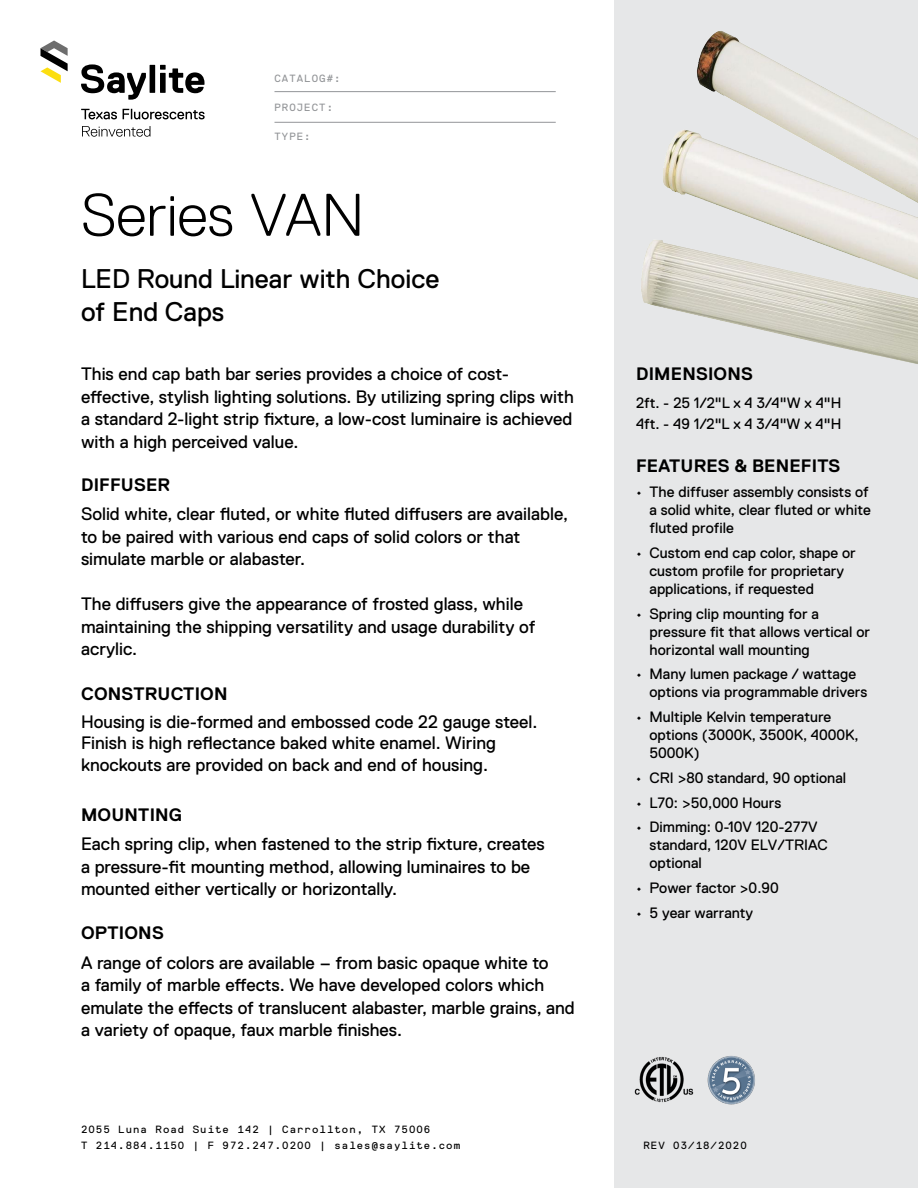
<style>
.page{position:relative;width:918px;height:1188px;background:#fff}
.page>*{position:absolute;margin:0;border:0;box-sizing:border-box;transform-origin:0 0}
.t1{font:300 60px "Replica Std";color:#000}
.t2{font:27px/32.4px "Replica Std";color:#000}
.t3{font:18px/22.5px "Replica Std";color:#000}
.t4{font:700 18px "Replica Std";letter-spacing:.01em;color:#000}
.t5{font:15px/18px "Replica Std";color:#000}
.t6{font:10.5px/16.5px "Replica Mono Std";letter-spacing:.1em;color:#000}
.t7{font:10.5px "Replica Mono Std";letter-spacing:.1em;color:#939598}
</style>
<div class="page">
<svg style="left:81px;top:64px;width:124px;height:36px"></svg>
<svg style="left:40px;top:40px;width:28px;height:43px"></svg>
<svg style="left:81px;top:109px;width:36px;height:10px"></svg>
<svg style="left:123px;top:109px;width:82px;height:10px"></svg>
<svg style="left:82px;top:126px;width:68px;height:11px"></svg>
<hr style="left:274px;top:122px;width:282px;height:1px;background:#939598">
<hr style="left:274px;top:91px;width:282px;height:1px;background:#939598">
<div style="left:614px;top:0;width:304px;height:1188px;background:#e6e7e8"></div>
<img style="left:634px;top:1057px;width:60px;height:46px">
<img style="left:641px;top:31px;width:277px;height:333px">
<img style="left:707px;top:1056px;width:48px;height:48px">
<p class="t7" style="left:274px;top:72px;width:68px">CATALOG#:</p>
<p class="t7" style="left:274px;top:102px;width:60px">PROJECT:</p>
<p class="t7" style="left:274px;top:130px;width:38px">TYPE:</p>
<h1 class="t1" style="left:81px;top:182px;width:285px">Series VAN</h1>
<h2 class="t2" style="left:81px;top:263px;width:360px">LED Round Linear with Choice of End Caps</h2>
<p class="t3" style="left:81px;top:363px;width:495px">This end cap bath bar series provides a choice of cost&shy;effective, stylish lighting solutions. By utilizing spring clips with a standard 2-light strip fixture, a low-cost luminaire is achieved with a high perceived value.</p>
<p class="t4" style="left:81px;top:475px;width:91px">DIFFUSER</p>
<p class="t3" style="left:81px;top:503px;width:489px">Solid white, clear fluted, or white fluted diffusers are available, to be paired with various end caps of solid colors or that simulate marble or alabaster.</p>
<p class="t3" style="left:81px;top:593px;width:456px">The diffusers give the appearance of frosted glass, while maintaining the shipping versatility and usage durability of acrylic.</p>
<p class="t4" style="left:81px;top:683px;width:148px">CONSTRUCTION</p>
<p class="t3" style="left:81px;top:711px;width:458px;line-height:21.6px">Housing is die-formed and embossed code 22 gauge steel.<br>Finish is high reflectance baked white enamel. Wiring knockouts are provided on back and end of housing.</p>
<p class="t4" style="left:81px;top:805px;width:103px">MOUNTING</p>
<p class="t3" style="left:81px;top:833px;width:465px">Each spring clip, when fastened to the strip fixture, creates a pressure-fit mounting method, allowing luminaires to be mounted either vertically or horizontally.</p>
<p class="t4" style="left:81px;top:923px;width:84px">OPTIONS</p>
<p class="t3" style="left:81px;top:951px;width:495px">A range of colors are available – from basic opaque white to<br>a family of marble effects. We have developed colors which emulate the effects of translucent alabaster, marble grains, and a variety of opaque, faux marble finishes.</p>
<p class="t6" style="left:81px;top:1121px;width:381px">2055 Luna Road Suite 142 | Carrollton, TX 75006<br>T 214.884.1150 | F 972.247.0200 | sales@saylite.com</p>
<p class="t4" style="left:636px;top:364px;width:118px">DIMENSIONS</p>
<p class="t5" style="left:636px;top:393px;width:207px;line-height:21px">2ft. - 25 1/2"L x 4 3/4"W x 4"H<br>4ft. - 49 1/2"L x 4 3/4"W x 4"H</p>
<p class="t4" style="left:636px;top:456px;width:206px">FEATURES &amp; BENEFITS</p>
<p class="t5" style="left:650px;top:483px;width:223px;text-indent:-14px">• The diffuser assembly consists of a solid white, clear fluted or white fluted profile</p>
<p class="t5" style="left:650px;top:544px;width:208px;text-indent:-14px">• Custom end cap color, shape or custom profile for proprietary applications, if requested</p>
<p class="t5" style="left:650px;top:605px;width:222px;text-indent:-14px">• Spring clip mounting for a pressure fit that allows vertical or horizontal wall mounting</p>
<p class="t5" style="left:650px;top:665px;width:219px;text-indent:-14px">• Many lumen package / wattage options via programmable drivers</p>
<p class="t5" style="left:649px;top:708px;width:211px;text-indent:-13px">• Multiple Kelvin temperature options (3000K, 3500K, 4000K,<br>5000K)</p>
<p class="t5" style="left:636px;top:769px;width:212px">• CRI &gt;80 standard, 90 optional</p>
<p class="t5" style="left:636px;top:794px;width:147px">• L70: &gt;50,000 Hours</p>
<p class="t5" style="left:650px;top:818px;width:180px;text-indent:-14px">• Dimming: 0-10V 120-277V standard, 120V ELV/TRIAC optional</p>
<p class="t5" style="left:636px;top:879px;width:144px">• Power factor &gt;0.90</p>
<p class="t5" style="left:636px;top:904px;width:119px">• 5 year warranty</p>
<p class="t6" style="left:644px;top:1137px;width:105px">REV 03/18/2020</p>
</div>
